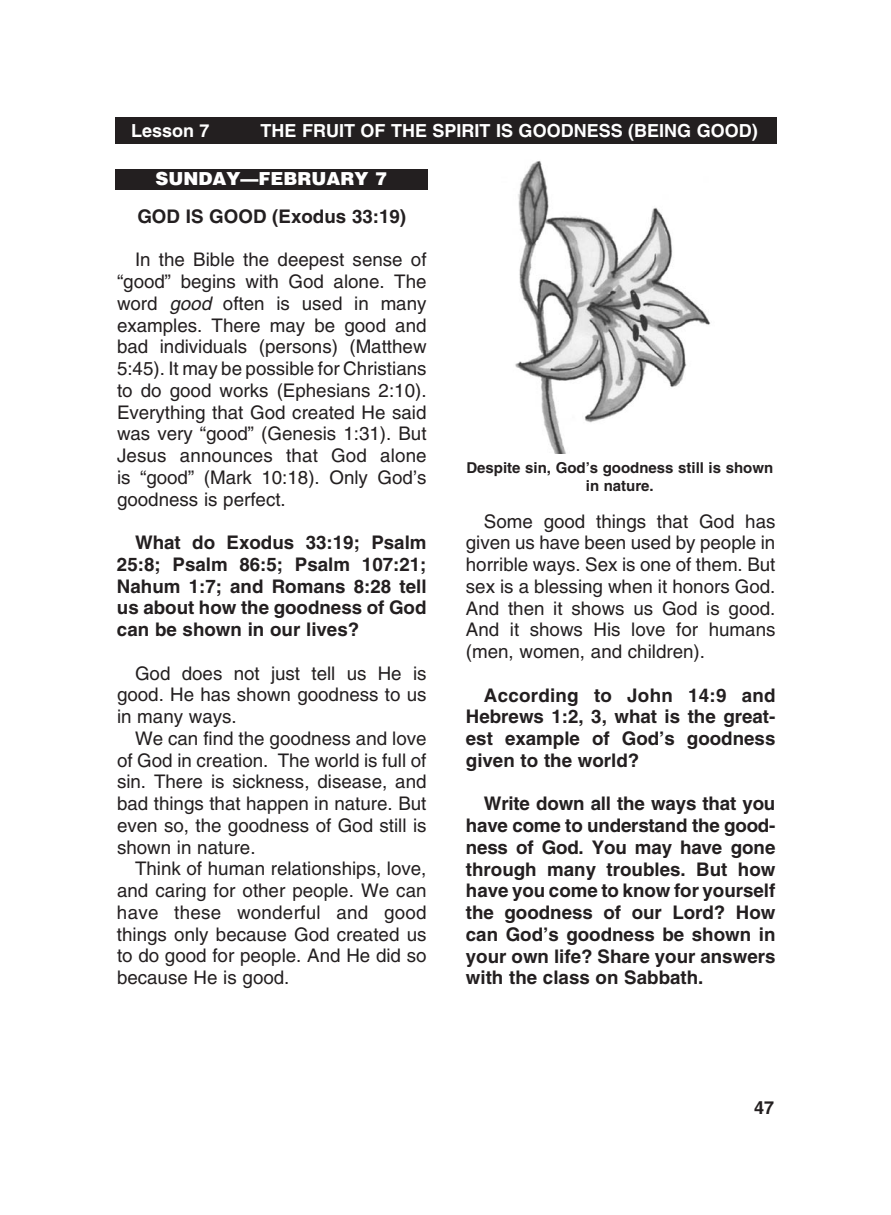
<style>
.page{position:relative;width:891px;height:1215px;background:#fff}
.page>*{position:absolute;margin:0;border:0;box-sizing:border-box;transform-origin:0 0}
._1-Body{font:18.75px/21.8px "Helvetica";color:#231f20;text-align:justify}
._2-Body_bold{font:700 18.75px/21.8px "Helvetica";color:#231f20;text-align:justify}
._5-subheads{font:700 18.75px "Helvetica";color:#231f20}
.t1{font:700 18px "Helvetica";color:#fff}
.t2{font:900 18px "Helvetica";color:#fff}
.t3{font:700 18px "Helvetica";color:#231f20}
._8-captions{font:700 15px/18px "Helvetica";color:#231f20;text-align:center}
.s1{font-style:italic}
</style>
<div class="page">
<div style="left:115px;top:117px;width:661px;height:27px;background:#231f20"></div>
<div style="left:115px;top:169px;width:313px;height:21px;background:#231f20"></div>
<img style="left:515px;top:160px;width:196px;height:293px">
<p class="t1" style="left:131px;top:120px;width:80px">Lesson 7</p>
<p class="t1" style="left:261px;top:120px;width:144px">The Fruit of the</p>
<p class="t1" style="left:433px;top:120px;width:22px">Spirit</p>
<p class="t1" style="left:496px;top:120px;width:51px">Is Goodness</p>
<p class="t1" style="left:628px;top:120px;width:31px">(Being</p>
<p class="t1" style="left:697px;top:120px;width:29px">Good</p>
<p class="t1" style="left:752px;top:120px;width:7px">)</p>
<p class="t2" style="left:155px;top:167px;width:233px">SUNDAY—FEBRUARY 7</p>
<p class="_5-subheads" style="left:137px;top:205px;width:270px">GOD IS GOOD (Exodus 33:19)</p>
<p class="_1-Body" style="left:117px;top:249px;width:311px;text-align:left;text-indent:18px">In the Bible the deepest sense of “good” begins with God alone. The word <span class="s1">good</span> often is used in many examples. There may be good and bad individuals (persons) (Matthew<br>5:45). It may be possible for Christians to do good works (Ephesians 2:10).<br>Everything that God created He said was very “good” (Genesis 1:31). But<br>Jesus announces that God alone is “good” (Mark 10:18). Only God’s goodness is perfect.</p>
<p class="_2-Body_bold" style="left:117px;top:531px;width:311px;text-indent:18px">What do Exodus 33:19; Psalm 25:8; Psalm 86:5; Psalm 107:21; Nahum 1:7; and Romans 8:28 tell us about how the goodness of God can be shown in our lives?</p>
<p class="_1-Body" style="left:117px;top:662px;width:311px;text-indent:18px">God does not just tell us He is good. He has shown goodness to us in many ways.</p>
<p class="_1-Body" style="left:117px;top:727px;width:311px;text-indent:18px">We can find the goodness and love of God in creation. The world is full of sin. There is sickness, disease, and bad things that happen in nature. But even so, the goodness of God still is shown in nature.</p>
<p class="_1-Body" style="left:117px;top:858px;width:311px;text-indent:18px">Think of human relationships, love, and caring for other people. We can have these wonderful and good things only because God created us to do good for people. And He did so because He is good.</p>
<p class="_8-captions" style="left:466px;top:458px;width:308px">Despite sin, God’s goodness still is shown in nature.</p>
<p class="_1-Body" style="left:466px;top:510px;width:311px;text-align:left;text-indent:18px">Some good things that God has given us have been used by people in horrible ways. Sex is one of them. But sex is a blessing when it honors God.<br>And then it shows us God is good.<br>And it shows His love for humans (men, women, and children).</p>
<p class="_2-Body_bold" style="left:466px;top:684px;width:311px;text-indent:18px">According to John 14:9 and Hebrews 1:2, 3, what is the great&shy;est example of God’s goodness given to the world?</p>
<p class="_2-Body_bold" style="left:466px;top:793px;width:311px;text-indent:18px">Write down all the ways that you have come to understand the good&shy;ness of God. You may have gone through many troubles. But how have you come to know for yourself the goodness of our Lord? How can God’s goodness be shown in your own life? Share your answers with the class on Sabbath.</p>
<p class="t3" style="left:754px;top:1097px;width:22px">47</p>
</div>
